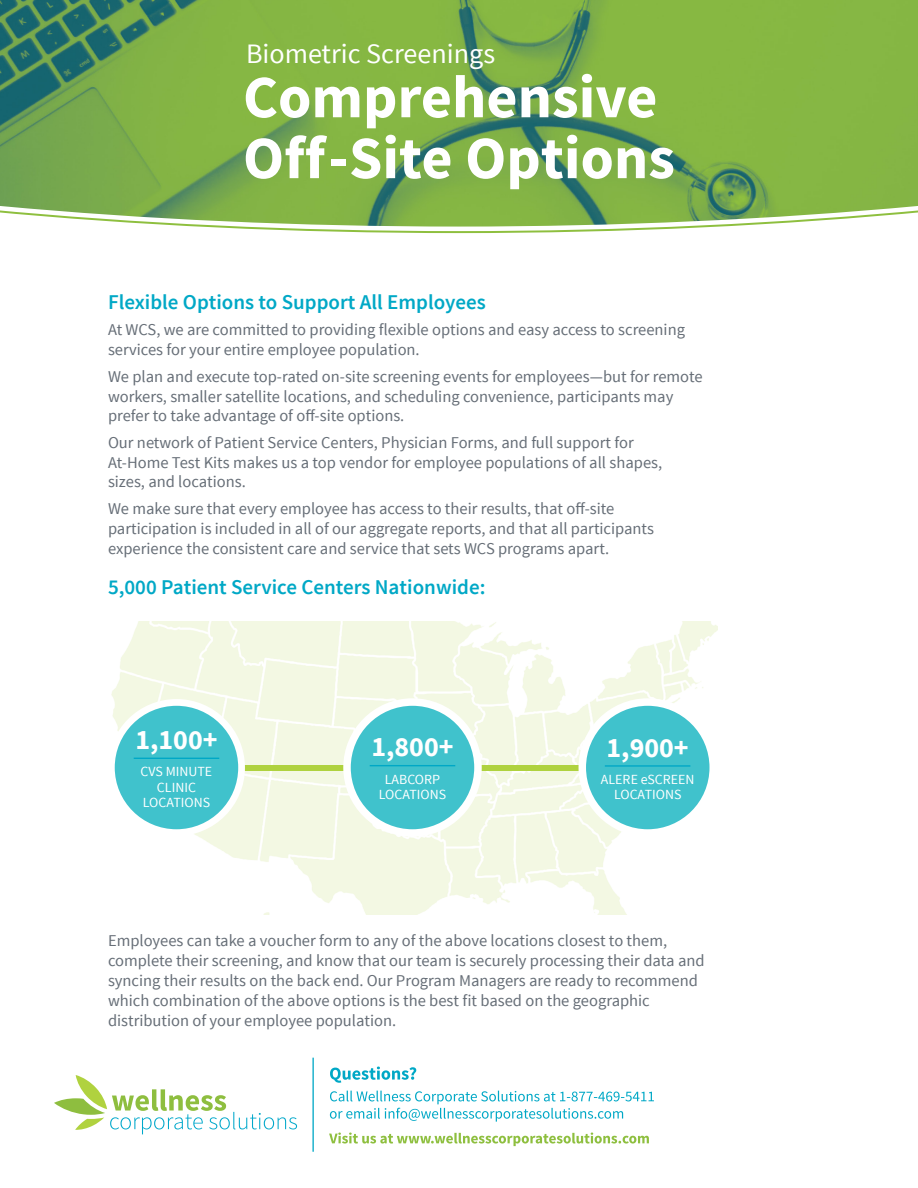
<style>
.page{position:relative;width:918px;height:1188px;background:#fff}
.page>*{position:absolute;margin:0;border:0;box-sizing:border-box;transform-origin:0 0}
.t1{font:700 60.15px "Source Sans Pro";color:#fff}
.t2{font:28.2px "Source Sans Pro";color:#fff}
.t3{font:700 27.9px "Source Sans Pro";color:#fff}
.t4{font:600 21px "Source Sans Pro";color:#00a8c6}
.t5{font:16.5px/19.8px "Source Sans Pro";color:#666e77}
.t6{font:13.95px/15.3px "Source Sans Pro";color:#fff;text-align:center}
</style>
<div class="page">
<img style="left:111px;top:621px;width:606px;height:293px">
<img style="left:0;top:0;width:918px;height:209px">
<svg style="left:0;top:209px;width:918px;height:24px"></svg>
<div style="left:161px;top:765px;width:435px;height:5px;background:#afd23f"></div>
<div style="left:343px;top:698px;width:139px;height:139px;border:15px solid #fff;border-radius:50%"></div>
<div style="left:351px;top:706px;width:123px;height:123px;background:#40c2cc;border-radius:50%"></div>
<hr style="left:370px;top:765px;width:85px;height:1px;background:#00a8c6">
<div style="left:108px;top:699px;width:137px;height:137px;border:14px solid #fff;border-radius:50%"></div>
<div style="left:115px;top:706px;width:123px;height:123px;background:#40c2cc;border-radius:50%"></div>
<hr style="left:134px;top:758px;width:85px;height:1px;background:#00a8c6">
<div style="left:579px;top:698px;width:138px;height:139px;border:15px solid #fff;border-radius:50%"></div>
<div style="left:586px;top:706px;width:124px;height:123px;background:#40c2cc;border-radius:50%"></div>
<hr style="left:605px;top:765px;width:85px;height:2px;background:#00a8c6">
<svg style="left:111px;top:841px;width:129px;height:73px"></svg>
<svg style="left:54px;top:1075px;width:243px;height:59px"></svg>
<hr style="left:312px;top:1058px;width:2px;height:94px;background:#00a8c6">
<svg style="left:329px;top:1133px;width:320px;height:13px"></svg>
<svg style="left:330px;top:1091px;width:324px;height:31px"></svg>
<svg style="left:330px;top:1067px;width:86px;height:16px"></svg>
<h2 class="t2" style="left:246px;top:36px;width:251px">Biometric Screenings</h2>
<h1 class="t1" style="left:243px;top:59px;width:416px">Comprehensive</h1>
<h1 class="t1" style="left:243px;top:120px;width:433px">Off-Site Options</h1>
<p class="t4" style="left:108px;top:289px;width:379px">Flexible Options to Support All Employees</p>
<p class="t5" style="left:108px;top:320px;width:579px">At WCS, we are committed to providing flexible options and easy access to screening services for your entire employee population.</p>
<p class="t5" style="left:108px;top:367px;width:596px">We plan and execute top-rated on-site screening events for employees—but for remote workers, smaller satellite locations, and scheduling convenience, participants may prefer to take advantage of off-site options.</p>
<p class="t5" style="left:108px;top:433px;width:556px">Our network of Patient Service Centers, Physician Forms, and full support for<br>At-Home Test Kits makes us a top vendor for employee populations of all shapes, sizes, and locations.</p>
<p class="t5" style="left:108px;top:499px;width:548px">We make sure that every employee has access to their results, that off-site participation is included in all of our aggregate reports, and that all participants experience the consistent care and service that sets WCS programs apart.</p>
<p class="t4" style="left:108px;top:574px;width:379px">5,000 Patient Service Centers Nationwide:</p>
<h3 class="t3" style="left:135px;top:722px;width:84px">1,100+</h3>
<p class="t6" style="left:141px;top:764px;width:73px">CVS MINUTE<br>CLINIC<br>LOCATIONS</p>
<h3 class="t3" style="left:371px;top:729px;width:84px">1,800+</h3>
<p class="t6" style="left:379px;top:772px;width:69px">LABCORP<br>LOCATIONS</p>
<h3 class="t3" style="left:607px;top:730px;width:84px">1,900+</h3>
<p class="t6" style="left:601px;top:772px;width:95px">ALERE eSCREEN<br>LOCATIONS</p>
<p class="t5" style="left:108px;top:931px;width:598px">Employees can take a voucher form to any of the above locations closest to them, complete their screening, and know that our team is securely processing their data and syncing their results on the back end. Our Program Managers are ready to recommend which combination of the above options is the best fit based on the geographic distribution of your employee population.</p>
</div>
